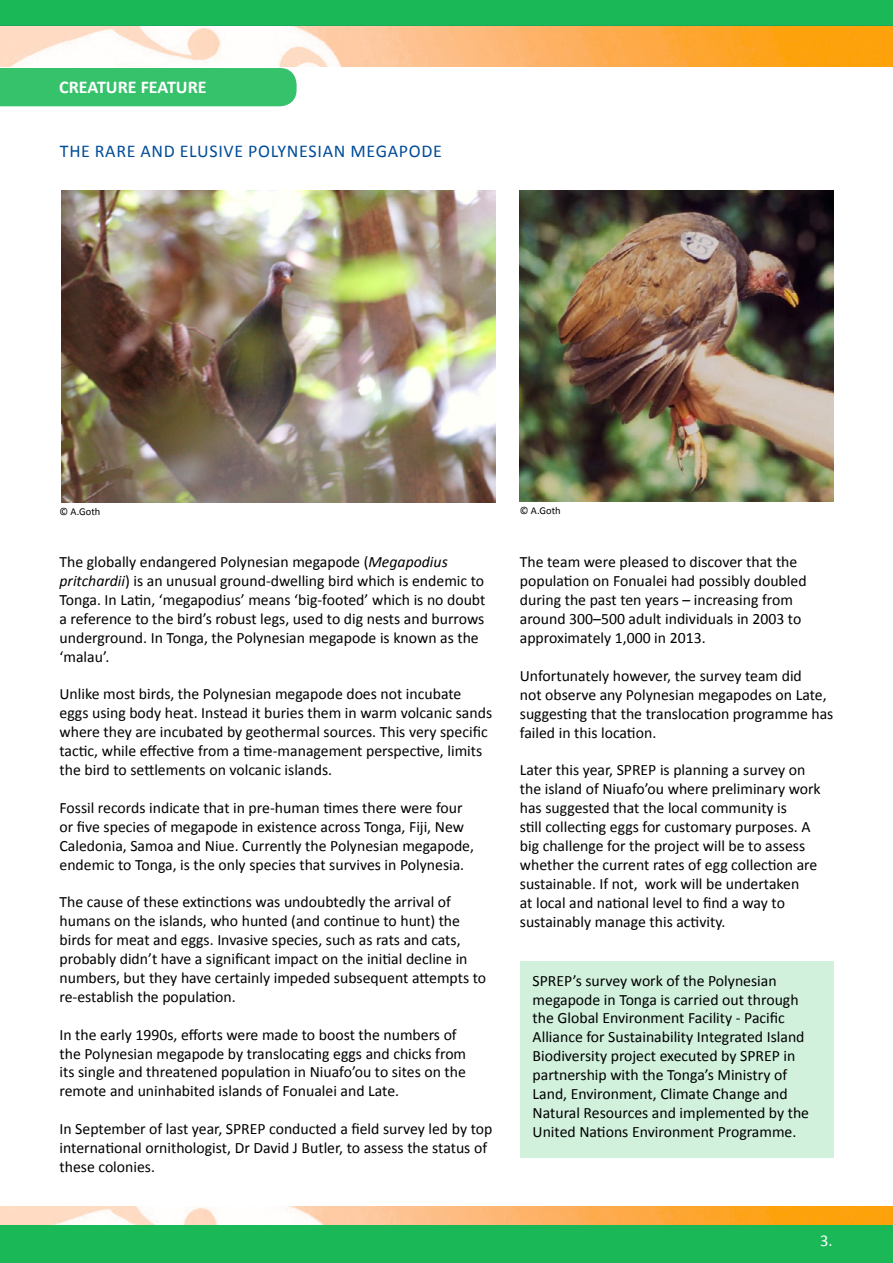
<style>
.page{position:relative;width:893px;height:1263px;background:#fff}
.page>*{position:absolute;margin:0;border:0;box-sizing:border-box;transform-origin:0 0}
.t1{font:18px "Calibri";letter-spacing:.04em;color:#004c98}
.t2{font:700 18px "Calibri";color:#fff}
.t3{font:16.5px "Calibri";color:#fff}
.t4{font:15.75px/18.9px "Calibri";color:#000}
.t5{font:10.5px "Calibri";color:#000}
.s1{font-style:italic}
</style>
<div class="page">
<div style="left:0;top:0;width:893px;height:26px;background:#1bb857"></div>
<img style="left:0;top:26px;width:893px;height:41px">
<div style="left:0;top:1224px;width:893px;height:39px;background:#1bb857"></div>
<div style="left:820px;top:1233px;width:70px;height:30px;background:#1bb857"></div>
<img style="left:0;top:1206px;width:893px;height:18px">
<div style="left:0;top:68px;width:297px;height:38px;background:#36c16b"></div>
<div style="left:520px;top:961px;width:313px;height:196px;background:#d1f1dd"></div>
<img style="left:520px;top:191px;width:313px;height:310px">
<img style="left:61px;top:191px;width:434px;height:312px">
<p class="t2" style="left:60px;top:73px;width:103px">LATEST NEWS</p>
<p class="t2" style="left:59px;top:75px;width:149px">CREATURE FEATURE</p>
<p class="t1" style="left:60px;top:140px;width:249px">THE RARE AN D ELUSIVE Polynesia</p>
<p class="t1" style="left:334px;top:140px;width:29px">n megap</p>
<p class="t1" style="left:409px;top:140px;width:23px">ode</p>
<p class="t5" style="left:60px;top:505px;width:42px">© A.Goth</p>
<p class="t4" style="left:60px;top:552px;width:427px">The globally endangered Polynesian megapode (<span class="s1">Megapodius pritchardii</span>) is an unusual ground-dwelling bird which is endemic to Tonga. In Latin, ‘megapodius’ means ‘big-footed’ which is no doubt a reference to the bird’s robust legs, used to dig nests and burrows underground. In Tonga, the Polynesian megapode is known as the ‘malau’.</p>
<p class="t4" style="left:60px;top:685px;width:434px">U nlike most birds, the Polynesian megapode does not incubate eggs using body heat. Instead it buries them in warm volcanic sands where they are incubated by geothermal sources. This very specific tactic, while effective from a time-management perspective, limits the bird to settlements on volcanic islands.</p>
<p class="t4" style="left:60px;top:798px;width:416px">Fossil records indicate that in pre-human times there were four or five species of megapode in existence across Tonga, Fiji, N ew Caledonia, Samoa and N iue. Currently the Polynesian megapode, endemic to Tonga, is the only species that survives in Polynesia.</p>
<p class="t4" style="left:60px;top:893px;width:428px">The cause of these extinctions was undoubtedly the arrival of humans on the islands, who hunted (and continue to hunt) the birds for meat and eggs. Invasive species, such as rats and cats, probably didn’t have a significant impact on the initial decline in numbers, but they have certainly impeded subsequent attempts to re-establish the population.</p>
<p class="t4" style="left:60px;top:1025px;width:408px">In the early 1990s, efforts were made to boost the numbers of the Polynesian megapode by translocating eggs and chicks from its single and threatened population in N iuafo’ou to sites on the remote and uninhabited islands of Fonualei and Late.</p>
<p class="t4" style="left:60px;top:1119px;width:434px">In September of last year, SPREP conducted a field survey led by top international ornithologist, Dr David J Butler, to assess the status of these colonies.</p>
<p class="t5" style="left:520px;top:503px;width:42px">© A.Goth</p>
<p class="t4" style="left:520px;top:553px;width:288px">The team were pleased to discover that the population on Fonualei had possibly doubled during the past ten years – increasing from around 300–500 adult individuals in 2003 to approximately 1,000 in 2013.</p>
<p class="t4" style="left:520px;top:666px;width:315px">U nfortunately however, the survey team did<br>not observe any Polynesian megapodes on Late, suggesting that the translocation programme has failed in this location.</p>
<p class="t4" style="left:520px;top:761px;width:302px">Later this year, SPREP is planning a survey on the island of N iuafo’ou where preliminary work has suggested that the local community is<br>still collecting eggs for customary purposes. A big challenge for the project will be to assess whether the current rates of egg collection are sustainable. If not, work will be undertaken<br>at local and national level to find a way to sustainably manage this activity.</p>
<p class="t4" style="left:533px;top:971px;width:278px">SPREP’s survey work of the Polynesian megapode in Tonga is carried out through the Global Environment Facility - Pacific Alliance for Sustainability Integrated Island Biodiversity project executed by SPREP in partnership with the Tonga’s Ministry of Land, Environment, Climate Change and Natural Resources and implemented by the U nited Nations Environment Programme.</p>
<p class="t3" style="left:820px;top:1230px;width:14px">3.</p>
</div>
